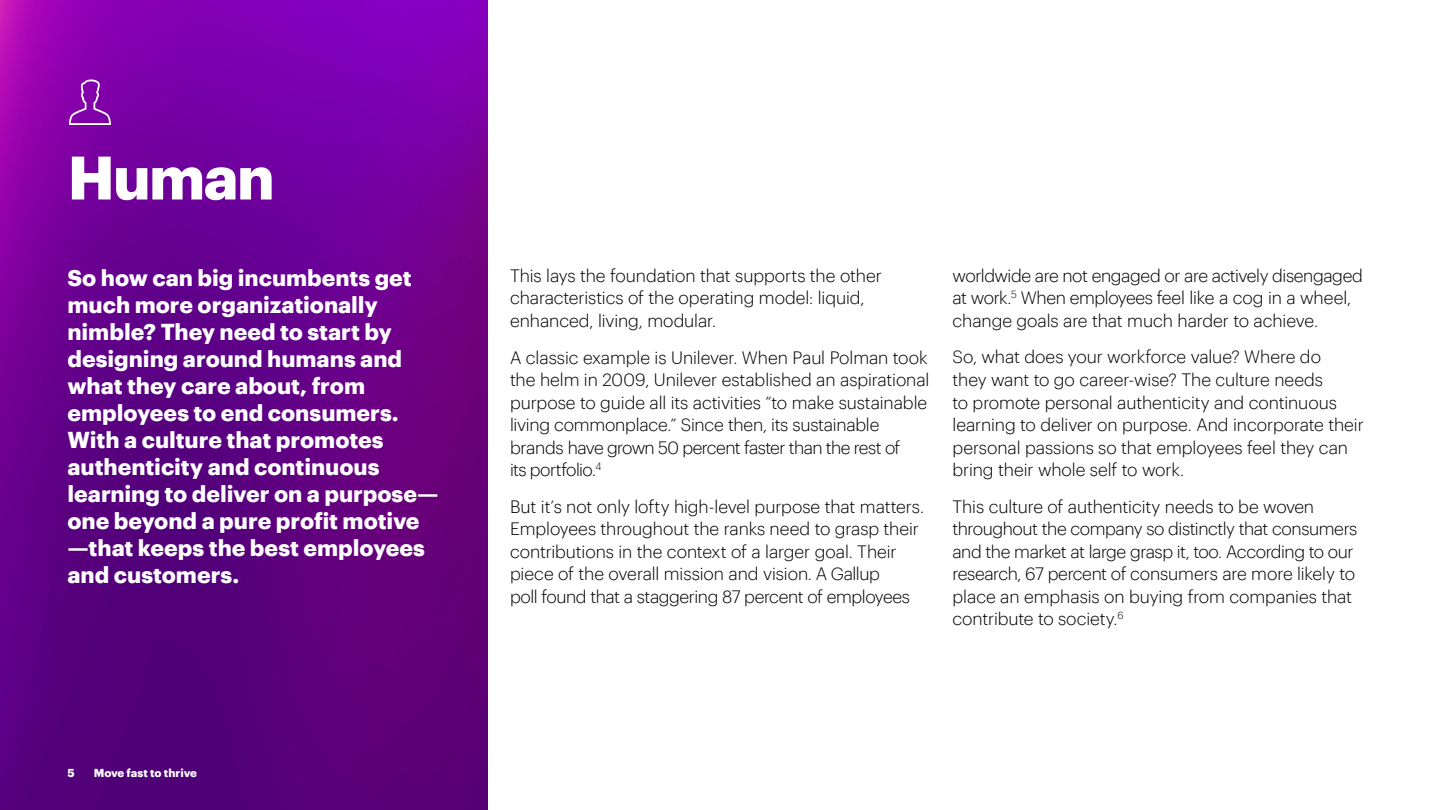
<style>
.page{position:relative;width:1440px;height:810px;background:#fff}
.page>*{position:absolute;margin:0;border:0;box-sizing:border-box;transform-origin:0 0}
.t1{font:700 60px "Graphik";letter-spacing:-.03em;color:#fff}
.t2{font:700 22.5px/27px "Graphik";color:#fff}
.t3{font:300 17.5px/22.5px "Graphik";letter-spacing:-.01em;color:#000}
.t4{font:700 11.25px "Graphik";color:#fff}
</style>
<div class="page">
<img style="left:1px;top:1px;width:486px;height:809px">
<svg style="left:69px;top:79px;width:42px;height:46px;background:#9426b6"></svg>
<h1 class="t1" style="left:68px;top:131px;width:209px">Human</h1>
<p class="t2" style="left:68px;top:262px;width:373px">So how can big incumbents get much more organizationally nimble? They need to start by designing around humans and what they care about, from employees to end consumers.<br>With a culture that promotes authenticity and continuous learning to deliver on a purpose— one beyond a pure profit motive —that keeps the best employees and customers.</p>
<p class="t3" style="left:510px;top:263px;width:373px">This lays the foundation that supports the other characteristics of the operating model: liquid, enhanced, living, modular.</p>
<p class="t3" style="left:510px;top:345px;width:421px">A classic example is Unilever. When Paul Polman took the helm in 2009, Unilever established an aspirational purpose to guide all its activities “to make sustainable living commonplace.” Since then, its sustainable brands have grown 50 percent faster than the rest of<br>its portfolio.<sup>4</sup></p>
<p class="t3" style="left:510px;top:494px;width:416px">But it’s not only lofty high-level purpose that matters.<br>Employees throughout the ranks need to grasp their contributions in the context of a larger goal. Their piece of the overall mission and vision. A Gallup<br>poll found that a staggering 87 percent of employees</p>
<p class="t3" style="left:953px;top:263px;width:412px">worldwide are not engaged or are actively disengaged at work.<sup>5</sup> When employees feel like a cog in a wheel, change goals are that much harder to achieve.</p>
<p class="t3" style="left:953px;top:345px;width:413px">So, what does your workforce value? Where do<br>they want to go career-wise? The culture needs<br>to promote personal authenticity and continuous learning to deliver on purpose. And incorporate their personal passions so that employees feel they can bring their whole self to work.</p>
<p class="t3" style="left:953px;top:494px;width:406px">This culture of authenticity needs to be woven throughout the company so distinctly that consumers and the market at large grasp it, too. According to our research, 67 percent of consumers are more likely to place an emphasis on buying from companies that contribute to society.<sup>6</sup></p>
<p class="t4" style="left:68px;top:764px;width:9px">5</p>
<p class="t4" style="left:94px;top:764px;width:105px">Move fast to thrive</p>
</div>
